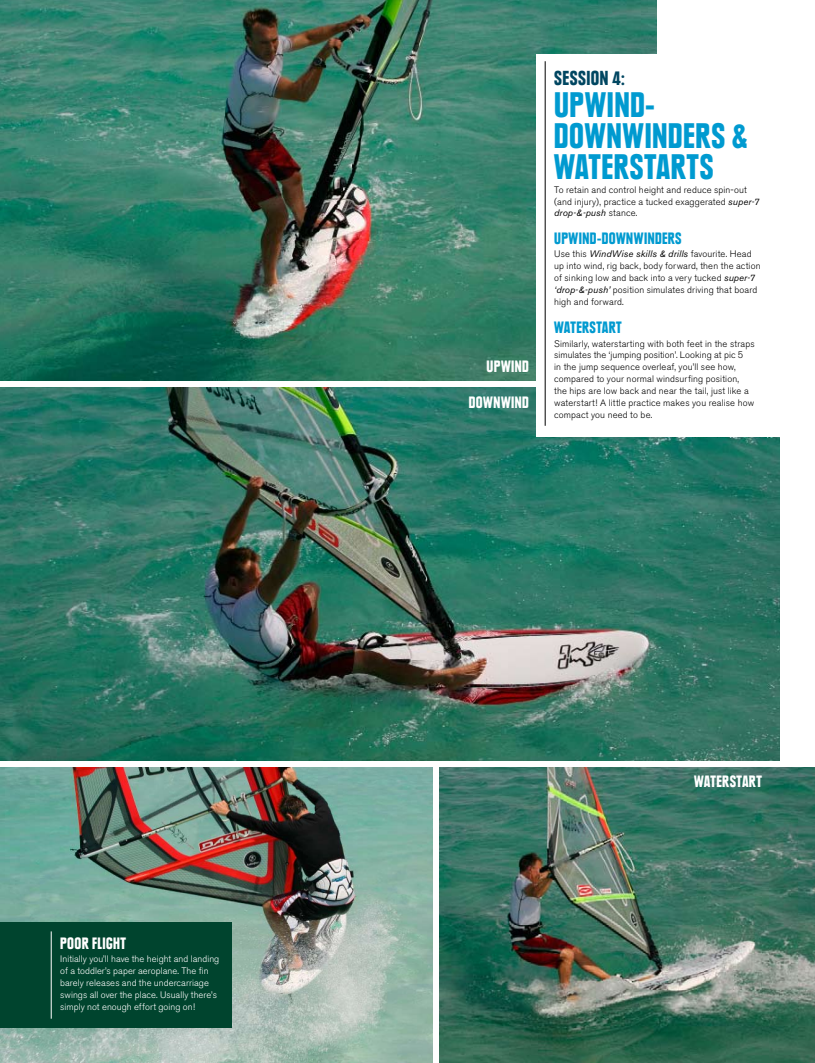
<style>
.page{position:relative;width:815px;height:1063px;background:#fff}
.page>*{position:absolute;margin:0;border:0;box-sizing:border-box;transform-origin:0 0}
.t1{font:900 condensed 35px/31.2px "Plak";letter-spacing:.02em;color:#009ad0}
.t2{font:900 condensed 20px "Plak";letter-spacing:.025em;color:#004661}
.t3{font:900 condensed 16.25px "Plak";letter-spacing:.025em;color:#fff}
.t4{font:900 condensed 16.25px "Plak";letter-spacing:.025em;color:#009ad0}
.t5{font:300 9.38px/11.9px "Akzidenz Grotesk BE";letter-spacing:.015em;color:#000}
.t6{font:300 9.38px/11.9px "Akzidenz Grotesk BE";letter-spacing:.005em;color:#fff}
.s1{font-weight:400;font-style:italic}
</style>
<div class="page">
<img style="left:0;top:768px;width:432px;height:295px">
<img style="left:0;top:0;width:656px;height:381px">
<img style="left:439px;top:768px;width:376px;height:295px">
<img style="left:0;top:388px;width:780px;height:373px">
<div style="left:536px;top:54px;width:255px;height:383px;background:#fff"></div>
<div style="left:0;top:922px;width:231px;height:106px;background:#00442e"></div>
<hr style="left:545px;top:61px;width:1px;height:365px;background:#000">
<hr style="left:51px;top:931px;width:1px;height:88px;background:#fff">
<h3 class="t3" style="left:60px;top:933px;width:61px">POOR FLIGHT</h3>
<p class="t6" style="left:60px;top:953px;width:161px">Initially you’ll have the height and landing of a toddler’s paper aeroplane. The fin barely releases and the undercarriage swings all over the place. Usually there’s simply not enough effort going on!</p>
<h3 class="t3" style="left:487px;top:357px;width:44px">UPWIND</h3>
<h3 class="t3" style="left:469px;top:392px;width:62px">DOWNWIND</h3>
<h2 class="t2" style="left:554px;top:67px;width:72px">SESSION 4:</h2>
<h1 class="t1" style="left:554px;top:89px;width:194px">UPWIND-<br>DOWNWINDERS &amp;<br>WATERSTARTS</h1>
<p class="t5" style="left:554px;top:184px;width:207px">To retain and control height and reduce spin-out (and injury), practice a tucked exaggerated <span class="s1">super-7 drop-&amp;-push</span> stance.</p>
<h3 class="t4" style="left:554px;top:228px;width:129px">UPWIND-DOWNWINDERS</h3>
<p class="t5" style="left:554px;top:248px;width:208px">Use this <span class="s1">WindWise skills &amp; drills</span> favourite. Head up into wind, rig back, body forward, then the action of sinking low and back into a very tucked <span class="s1">super-7 ‘drop-&amp;-push’</span> position simulates driving that board high and forward.</p>
<h3 class="t4" style="left:554px;top:318px;width:50px">WATERSTART</h3>
<p class="t5" style="left:554px;top:338px;width:202px">Similarly, waterstarting with both feet in the straps simulates the ‘jumping position’. Looking at pic 5<br>in the jump sequence overleaf, you’ll see how, compared to your normal windsurfing position,<br>the hips are low back and near the tail, just like a waterstart! A little practice makes you realise how compact you need to be.</p>
<h3 class="t3" style="left:694px;top:771px;width:50px">WATERSTART</h3>
</div>
